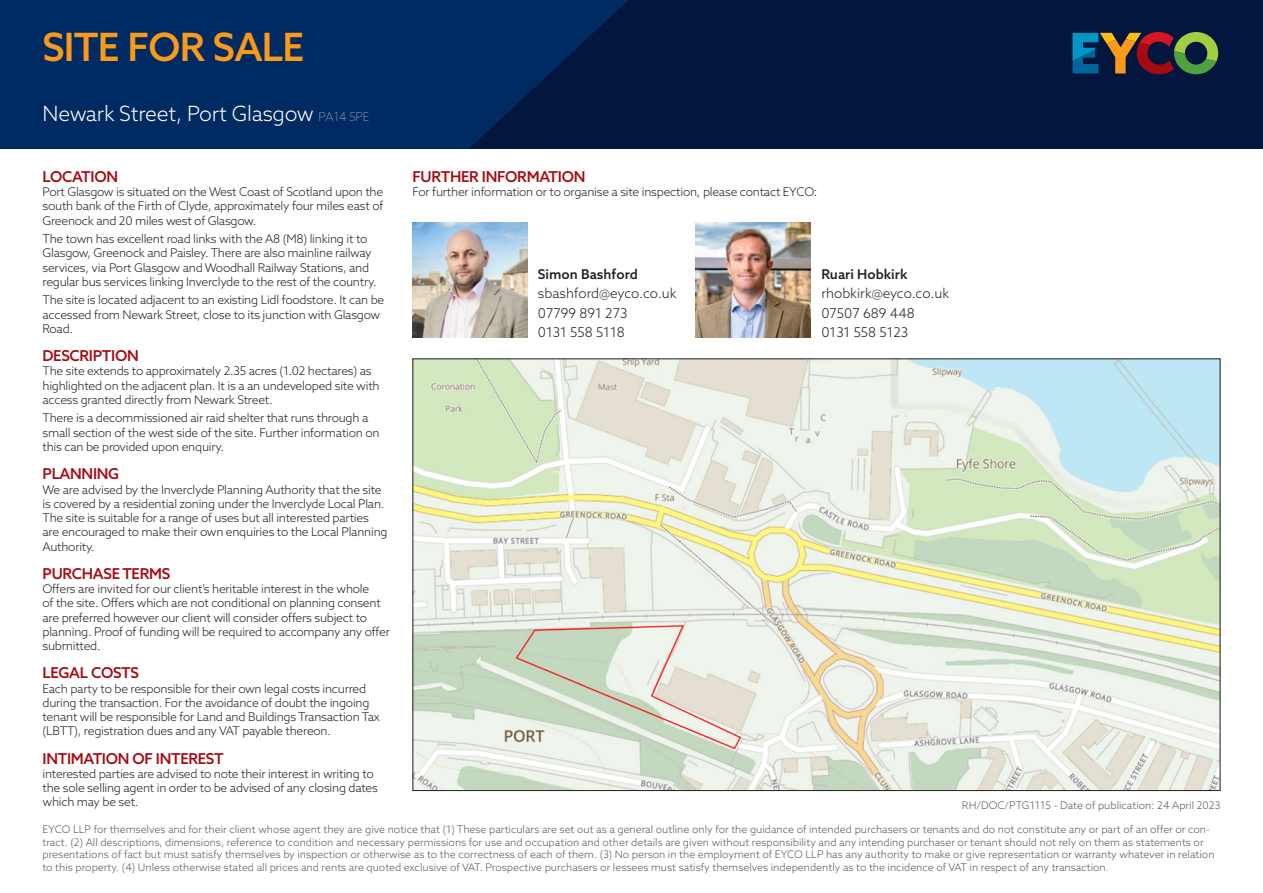
<style>
.page{position:relative;width:1263px;height:893px;background:#fff}
.page>*{position:absolute;margin:0;border:0;box-sizing:border-box;transform-origin:0 0}
.Heading_1_-_to_let{font:500 39px "Azo Sans";letter-spacing:-.02em;color:#f89a1c}
.Heading_2_-_address{font:300 21px "Azo Sans";letter-spacing:-.01em;color:#fff}
.Para_header{font:500 15px "Azo Sans";letter-spacing:-.02em;color:#a50a11}
.Contact_details{font:300 13.5px "Azo Sans";color:#231f20}
.contact_name{font:500 13.5px "Azo Sans";color:#231f20}
.Body_text{font:300 12px/14.2px "Azo Sans";letter-spacing:-.02em;color:#231f20}
.Note_-_ref{font:300 10.5px/12.6px "Azo Sans";color:#57585a}
.s1{font-weight:100;font-size:12px}
</style>
<div class="page">
<div style="left:0;top:0;width:1263px;height:149px;background:#03173e"></div>
<svg style="left:0;top:0;width:628px;height:149px;background:#00275d"></svg>
<svg style="left:1072px;top:32px;width:146px;height:42px"></svg>
<img style="left:414px;top:360px;width:804px;height:429px">
<img style="left:696px;top:222px;width:115px;height:115px">
<img style="left:412px;top:222px;width:115px;height:115px">
<p class="Heading_1_-_to_let" style="left:43px;top:21px;width:263px">SITE FOR SALE</p>
<p class="Heading_2_-_address" style="left:43px;top:100px;width:328px">Newark Street, Port Glasgow <span class="s1">PA14 5PE</span></p>
<p class="Para_header" style="left:43px;top:167px;width:77px">LOCATION</p>
<p class="Body_text" style="left:43px;top:185px;width:342px;text-align:justify">Port Glasgow is situated on the West Coast of Scotland upon the south bank of the Firth of Clyde, approximately four miles east of Greenock and 20 miles west of Glasgow.</p>
<p class="Body_text" style="left:43px;top:232px;width:336px">The town has excellent road links with the A8 (M8) linking it to Glasgow, Greenock and Paisley. There are also mainline railway services, via Port Glasgow and Woodhall Railway Stations, and regular bus services linking Inverclyde to the rest of the country.</p>
<p class="Body_text" style="left:43px;top:293px;width:343px">The site is located adjacent to an existing Lidl foodstore. It can be accessed from Newark Street, close to its junction with Glasgow<br>Road.</p>
<p class="Para_header" style="left:43px;top:346px;width:98px">DESCRIPTION</p>
<p class="Body_text" style="left:43px;top:364px;width:339px">The site extends to approximately 2.35 acres (1.02 hectares) as highlighted on the adjacent plan. It is a an undeveloped site with access granted directly from Newark Street.</p>
<p class="Body_text" style="left:43px;top:411px;width:339px">There is a decommissioned air raid shelter that runs through a small section of the west side of the site. Further information on this can be provided upon enquiry.</p>
<p class="Para_header" style="left:43px;top:464px;width:78px">PLANNING</p>
<p class="Body_text" style="left:43px;top:482px;width:347px">We are advised by the Inverclyde Planning Authority that the site is covered by a residential zoning under the Inverclyde Local Plan.<br>The site is suitable for a range of uses but all interested parties are encouraged to make their own enquiries to the Local Planning Authority.</p>
<p class="Para_header" style="left:43px;top:563px;width:129px">PURCHASE TERMS</p>
<p class="Body_text" style="left:43px;top:581px;width:349px">Offers are invited for our client’s heritable interest in the whole<br>of the site. Offers which are not conditional on planning consent are preferred however our client will consider offers subject to planning. Proof of funding will be required to accompany any offer submitted.</p>
<p class="Para_header" style="left:43px;top:663px;width:98px">LEGAL COSTS</p>
<p class="Body_text" style="left:43px;top:681px;width:339px">Each party to be responsible for their own legal costs incurred during the transaction. For the avoidance of doubt the ingoing tenant will be responsible for Land and Buildings Transaction Tax (LBTT), registration dues and any VAT payable thereon.</p>
<p class="Para_header" style="left:43px;top:748px;width:183px">INTIMATION OF INTEREST</p>
<p class="Body_text" style="left:43px;top:766px;width:337px">interested parties are advised to note their interest in writing to the sole selling agent in order to be advised of any closing dates which may be set.</p>
<p class="Para_header" style="left:412px;top:167px;width:174px">FURTHER INFORMATION</p>
<p class="Body_text" style="left:412px;top:185px;width:407px">For further information or to organise a site inspection, please contact EYCO:</p>
<p class="contact_name" style="left:538px;top:265px;width:101px">Simon Bashford</p>
<p class="Contact_details" style="left:538px;top:285px;width:140px">sbashford@eyco.co.uk</p>
<p class="Contact_details" style="left:538px;top:304px;width:91px">07799 891 273</p>
<p class="Contact_details" style="left:538px;top:324px;width:88px">0131 558 5118</p>
<p class="contact_name" style="left:821px;top:265px;width:88px">Ruari Hobkirk</p>
<p class="Contact_details" style="left:821px;top:285px;width:129px">rhobkirk@eyco.co.uk</p>
<p class="Contact_details" style="left:821px;top:304px;width:95px">07507 689 448</p>
<p class="Contact_details" style="left:821px;top:324px;width:88px">0131 558 5123</p>
<p class="Note_-_ref" style="left:962px;top:799px;width:260px">RH/DOC/PTG1115 - Date of publication: 24 April 2023</p>
<p class="Note_-_ref" style="left:43px;top:823px;width:1173px">EYCO LLP for themselves and for their client whose agent they are give notice that (1) These particulars are set out as a general outline only for the guidance of intended purchasers or tenants and do not constitute any or part of an offer or con&shy;tract. (2) All descriptions, dimensions, reference to condition and necessary permissions for use and occupation and other details are given without responsibility and any intending purchaser or tenant should not rely on them as statements or presentations of fact but must satisfy themselves by inspection or otherwise as to the correctness of each of them. (3) No person in the employment of EYCO LLP has any authority to make or give representation or warranty whatever in relation to this property. (4) Unless otherwise stated all prices and rents are quoted exclusive of VAT. Prospective purchasers or lessees must satisfy themselves independently as to the incidence of VAT in respect of any transaction.</p>
</div>
